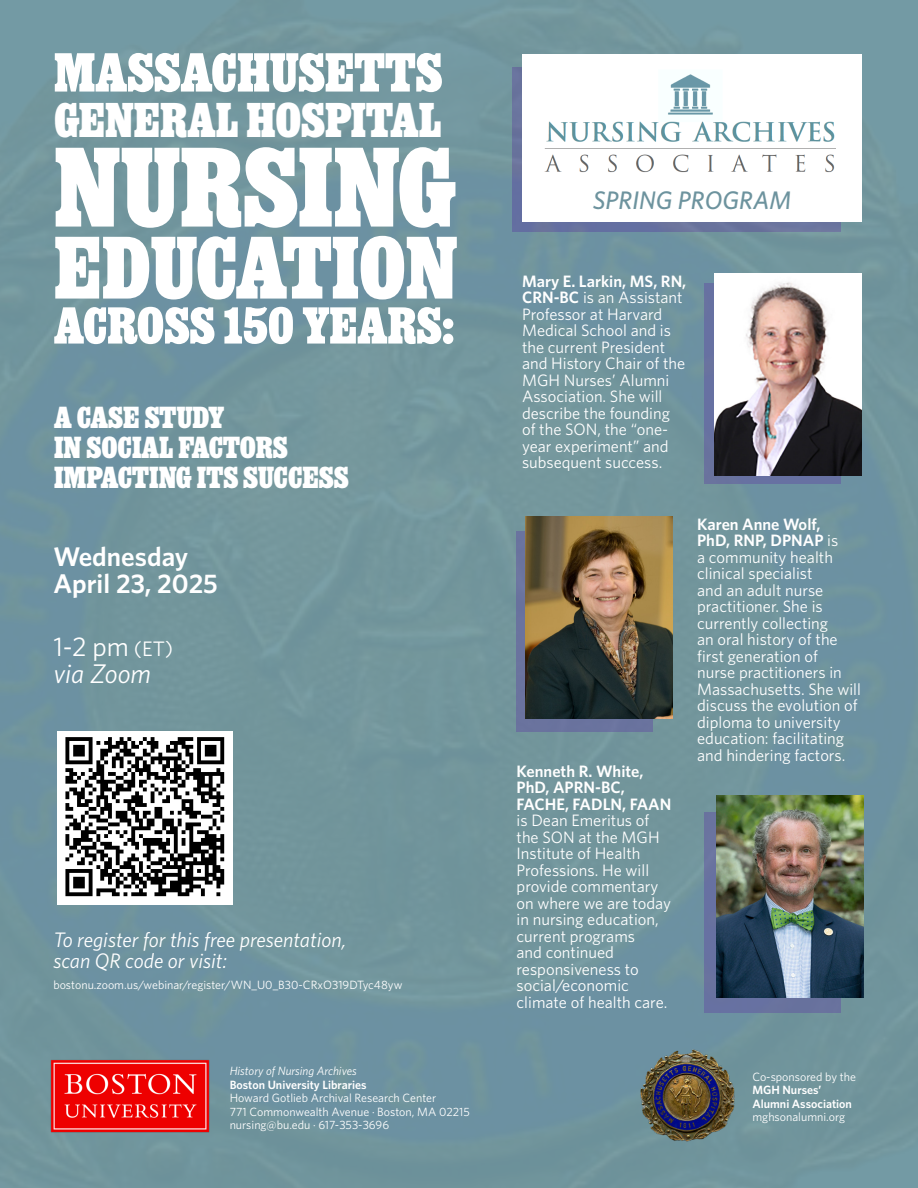
<style>
.page{position:relative;width:918px;height:1188px;background:#71959e}
.page>*{position:absolute;margin:0;border:0;box-sizing:border-box;transform-origin:0 0}
.t1{font:111px "Ringold Clarendon";color:#fff}
.t2{font:87px "Ringold Clarendon";color:#fff}
.t3{font:54px "Ringold Clarendon";color:#fff}
.t4{font:51px "Ringold Clarendon";color:#fff}
.t5{font:48px "Ringold Clarendon";color:#fff}
.t6{font:30px "Ringold Clarendon";color:#fff}
.t7{font:600 27px "Whitney";color:#fff}
.t8{font:27px "Whitney";color:#fff}
.t9{font:italic 27px "Whitney";color:#fff}
.t10{font:italic 500 25.35px "Whitney";color:#6d939e}
.t11{font:italic 21px "Whitney";color:#fff}
.t12{font:16.5px/16.5px "Whitney";color:#fff}
.t13{font:12px "Whitney";color:#fff}
.t14{font:600 12px "Whitney";color:#fff}
.t15{font:italic 12px "Whitney";color:#fff}
.s1{font-size:21px}
.s2{font-weight:600}
</style>
<div class="page">
<div style="left:522px;top:179px;width:340px;height:43px;background:#fff"></div>
<img style="left:57px;top:731px;width:175px;height:174px">
<img style="left:638px;top:1046px;width:101px;height:100px">
<img style="left:522px;top:54px;width:340px;height:125px">
<div style="left:517px;top:531px;width:136px;height:200px;background:#6a739e"></div>
<div style="left:704px;top:284px;width:137px;height:200px;background:#6771a2"></div>
<div style="left:704px;top:812px;width:137px;height:201px;background:#6771a0"></div>
<img style="left:525px;top:517px;width:148px;height:202px">
<img style="left:717px;top:795px;width:147px;height:202px">
<img style="left:714px;top:274px;width:148px;height:202px">
<img style="left:44px;top:1048px;width:172px;height:96px">
<p class="t3" style="left:54px;top:34px;width:390px">MASSACHUSETTS</p>
<p class="t5" style="left:54px;top:85px;width:389px">GENERAL HOSPITAL</p>
<p class="t1" style="left:54px;top:108px;width:124px">NURSING</p>
<p class="t2" style="left:54px;top:205px;width:142px">EDUCATION</p>
<p class="t4" style="left:54px;top:289px;width:305px">ACROSS 150 YEARS</p>
<p class="t4" style="left:442px;top:289px;width:15px">:</p>
<p class="t6" style="left:54px;top:395px;width:54px">A CASE</p>
<p class="t6" style="left:145px;top:395px;width:81px">STUDY</p>
<p class="t6" style="left:54px;top:425px;width:63px">IN SOCIAL</p>
<p class="t6" style="left:178px;top:425px;width:31px">FACTORS</p>
<p class="t6" style="left:54px;top:455px;width:27px">IMPACTIN</p>
<p class="t6" style="left:176px;top:455px;width:99px">G ITS SUCCES</p>
<p class="t6" style="left:334px;top:455px;width:16px">S</p>
<p class="t7" style="left:53px;top:539px;width:137px">Wednesday</p>
<p class="t7" style="left:53px;top:566px;width:166px">April 23, 2025</p>
<p class="t8" style="left:53px;top:629px;width:121px">1-2 pm <span class="s1">(ET)</span></p>
<p class="t9" style="left:53px;top:656px;width:99px">via Zoom</p>
<p class="t11" style="left:53px;top:926px;width:294px">To register for this free presentation,</p>
<p class="t11" style="left:53px;top:947px;width:175px">scan QR code or visit:</p>
<p class="t13" style="left:53px;top:977px;width:351px">bostonu.zoom.us/webinar/register/WN_U0_B30-CRxO319DTyc48yw</p>
<p class="t15" style="left:230px;top:1063px;width:128px">History of Nursing Archives</p>
<p class="t14" style="left:230px;top:1077px;width:139px">Boston University Libraries</p>
<p class="t13" style="left:230px;top:1090px;width:208px">Howard Gotlieb Archival Research Center</p>
<p class="t13" style="left:230px;top:1104px;width:242px">771 Commonwealth Avenue · Boston, MA 02215</p>
<p class="t13" style="left:230px;top:1117px;width:161px">nursing@bu.edu · 617-353-3696</p>
<p class="t10" style="left:593px;top:183px;width:200px">SPRING PROGRAM</p>
<p class="t12" style="left:522px;top:273px;width:166px"><span class="s2">Mary E. Larkin, MS, RN,<br>CRN-BC</span> is an Assistant<br>Professor at Harvard<br>Medical School and is the current President and History Chair of the<br>MGH Nurses’ Alumni<br>Association. She will describe the founding of the SON, the “one&shy;year experiment” and subsequent success.</p>
<p class="t12" style="left:517px;top:763px;width:156px"><span class="s2">Kenneth R. White,<br>PhD, APRN-BC,<br>FACHE, FADLN, FAAN </span>is Dean Emeritus of the SON at the MGH<br>Institute of Health<br>Professions. He will provide commentary on where we are today in nursing education, current programs<br>and continued responsiveness to social/economic climate of health care.</p>
<p class="t12" style="left:697px;top:516px;width:165px"><span class="s2">Karen Anne Wolf,<br>PhD, RNP, DPNAP</span> is<br>a community health clinical specialist<br>and an adult nurse practitioner. She is currently collecting<br>an oral history of the first generation of<br>nurse practitioners in<br>Massachusetts. She will discuss the evolution of diploma to university education: facilitating and hindering factors.</p>
<p class="t13" style="left:752px;top:1069px;width:105px">Co-sponsored by the</p>
<p class="t14" style="left:752px;top:1082px;width:71px">MGH Nurses’</p>
<p class="t14" style="left:752px;top:1096px;width:101px">Alumni Association</p>
<p class="t13" style="left:752px;top:1109px;width:94px">mghsonalumni.org</p>
</div>
